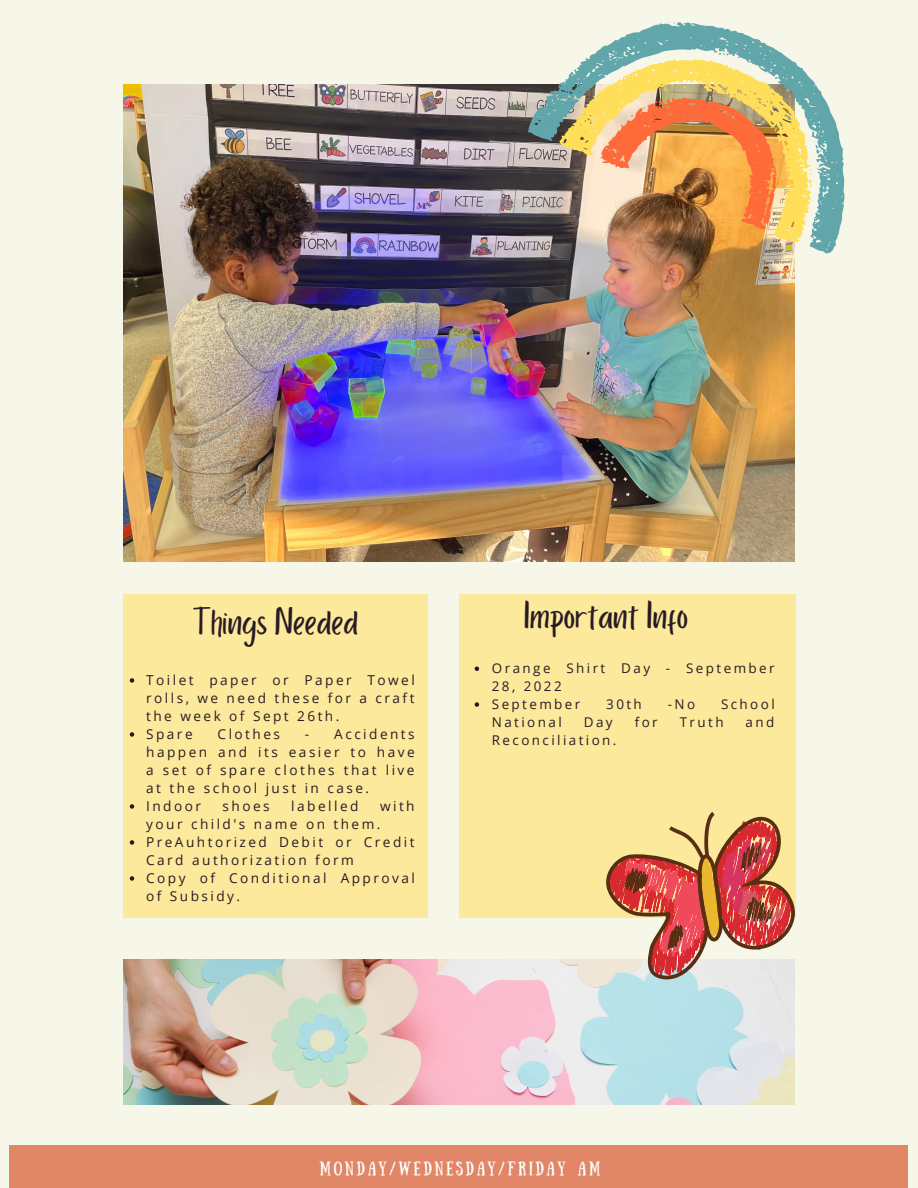
<style>
.page{position:relative;width:918px;height:1188px;background:#f6f6e9}
.page>*{position:absolute;margin:0;border:0;box-sizing:border-box;transform-origin:0 0}
.t1{font:39.45px "Porcelain";color:#291b25}
.t2{font:13.95px "Sunday";letter-spacing:.18em;color:#fff}
.t3{font:13.65px/18px "Open Sans";letter-spacing:.18em;color:#291b25}
.t4{font:13.5px/17.9px "Open Sans";letter-spacing:.18em;color:#291b25}
</style>
<div class="page">
<img style="left:123px;top:84px;width:672px;height:477px">
<img style="left:123px;top:959px;width:672px;height:145px">
<div style="left:123px;top:594px;width:305px;height:324px;background:#fde99c"></div>
<div style="left:459px;top:594px;width:336px;height:324px;background:#fde99c"></div>
<div style="left:9px;top:1145px;width:899px;height:43px;background:#e18767"></div>
<svg style="left:130px;top:678px;width:4px;height:5px"></svg>
<svg style="left:130px;top:732px;width:4px;height:5px"></svg>
<svg style="left:130px;top:804px;width:4px;height:5px"></svg>
<svg style="left:130px;top:840px;width:4px;height:5px"></svg>
<svg style="left:130px;top:876px;width:4px;height:5px"></svg>
<svg style="left:475px;top:666px;width:4px;height:5px"></svg>
<svg style="left:475px;top:702px;width:4px;height:5px"></svg>
<svg style="left:606px;top:812px;width:189px;height:167px"></svg>
<img style="left:526px;top:84px;width:309px;height:173px">
<svg style="left:557px;top:22px;width:288px;height:224px"></svg>
<img style="left:597px;top:68px;width:225px;height:165px">
<h1 class="t1" style="left:193px;top:601px;width:167px">Things Needed</h1>
<h1 class="t1" style="left:524px;top:594px;width:166px">Important Info</h1>
<p class="t3" style="left:146px;top:671px;width:270px">Toilet paper or Paper Towel rolls, we need these for a craft the week of Sept 26th.<br>Spare</p>
<p class="t3" style="left:146px;top:725px;width:270px;text-indent:159px">- Accidents happen and its easier to have a set of spare clothes that live at the school just in case.<br>Indoor</p>
<p class="t3" style="left:218px;top:725px;width:64px">Clothes</p>
<p class="t3" style="left:146px;top:797px;width:270px;text-indent:234px">with your child's name on them.<br>PreAuhtorized Debit or Credit<br>Card authorization form<br>Copy of Conditional Approval of Subsidy.</p>
<p class="t3" style="left:223px;top:797px;width:49px">shoes</p>
<p class="t3" style="left:291px;top:797px;width:69px">labelled</p>
<p class="t4" style="left:492px;top:659px;width:284px">Orange Shirt Day - September<br>28, 2022<br>September</p>
<p class="t4" style="left:606px;top:695px;width:37px">30th</p>
<p class="t4" style="left:668px;top:695px;width:29px">-No</p>
<p class="t4" style="left:721px;top:695px;width:55px">School</p>
<p class="t4" style="left:492px;top:713px;width:71px">National</p>
<p class="t4" style="left:584px;top:713px;width:30px">Day</p>
<p class="t4" style="left:635px;top:713px;width:24px">for</p>
<p class="t4" style="left:680px;top:713px;width:45px">Truth</p>
<p class="t4" style="left:746px;top:713px;width:30px">and</p>
<p class="t4" style="left:492px;top:731px;width:126px">Reconciliation.</p>
<p class="t2" style="left:320px;top:1159px;width:282px">MONDAY/WEDNESDAY/FRIDAY AM</p>
</div>
